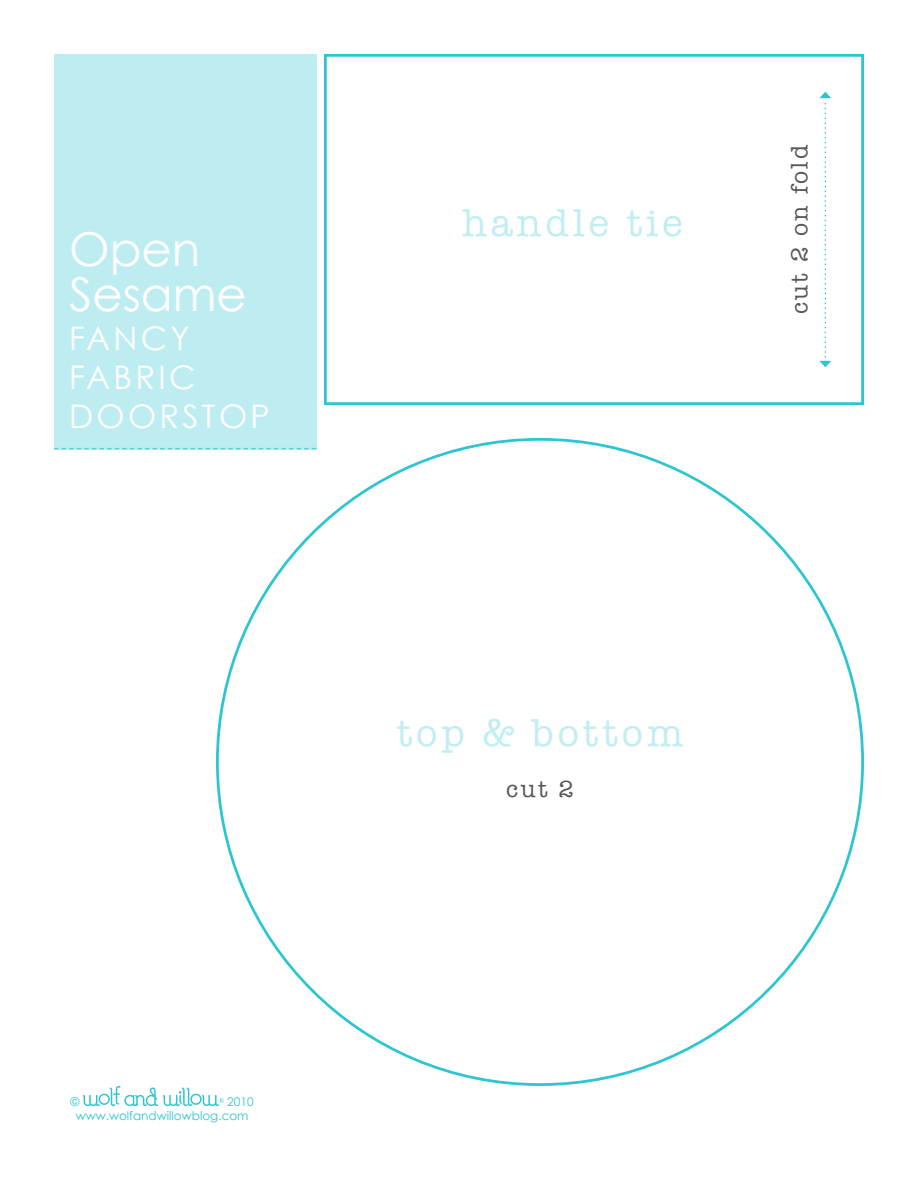
<style>
.page{position:relative;width:918px;height:1188px;background:#fff}
.page>*{position:absolute;margin:0;border:0;box-sizing:border-box;transform-origin:0 0}
.t1{font:46.65px/45px "Century Gothic";color:#fff}
.t2{font:39px "American Typewriter";letter-spacing:.1em;color:#c0eef1}
.t3{font:32.55px/39px "Century Gothic";letter-spacing:.1em;color:#fff}
.t4{font:24px "American Typewriter";letter-spacing:.1em;color:#58585a}
.t5{font:12px/14.4px "Century Gothic";color:#2dc5d1}
</style>
<div class="page">
<div style="left:54px;top:54px;width:262px;height:395px;background:#beedf1"></div>
<svg style="left:83px;top:1086px;width:141px;height:20px"></svg>
<svg style="left:54px;top:448px;width:262px;height:1px"></svg>
<div style="left:324px;top:54px;width:540px;height:351px;border:3px solid #2dc5d1"></div>
<svg style="left:819px;top:92px;width:12px;height:275px"></svg>
<h1 class="t1" style="left:69px;top:226px;width:179px">Open<br>Sesame</h1>
<h3 class="t3" style="left:69px;top:319px;width:197px">FANCY<br>FABRIC<br>DOORSTOP</h3>
<p class="t5" style="left:71px;top:1094px;width:10px">©</p>
<p class="t5" style="left:76px;top:1094px;width:179px;text-indent:151px">2010 www.wolfandwillowblog.com</p>
<h2 class="t2" style="left:462px;top:201px;width:222px">handle tie</h2>
<h3 class="t4" style="left:786px;top:314px;width:171px;rotate:-90deg">cut 2 on fold</h3>
<h2 class="t2" style="left:397px;top:710px;width:288px">top &amp; bottom</h2>
<h3 class="t4" style="left:506px;top:776px;width:69px">cut 2</h3>
</div>
